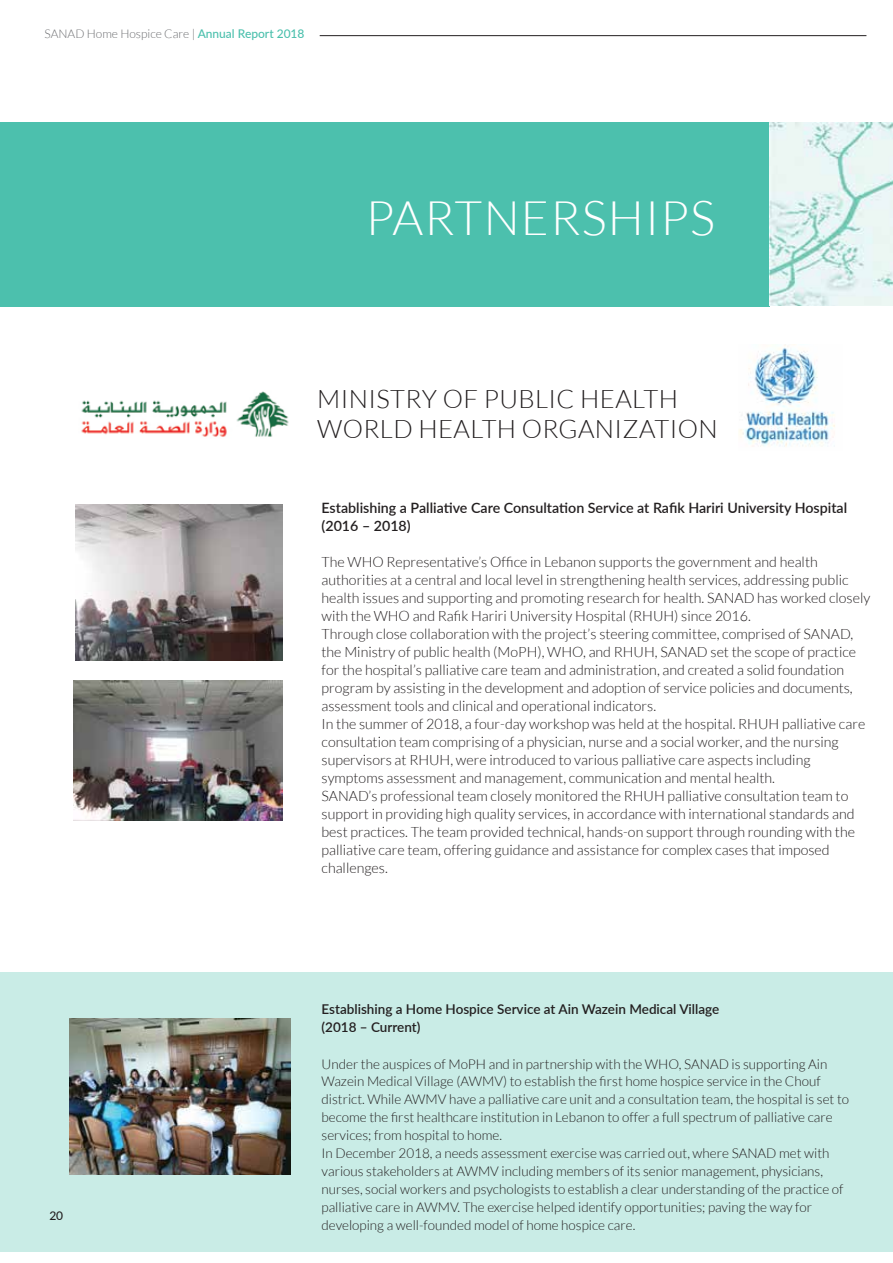
<style>
.page{position:relative;width:893px;height:1263px;background:#fff}
.page>*{position:absolute;margin:0;border:0;box-sizing:border-box;transform-origin:0 0}
.t1{font:300 47.7px "Lato";letter-spacing:.025em;color:#fff}
.t2{font:300 25.5px/30.6px "Lato";letter-spacing:.015em;color:#231f20}
.t3{font:300 14.25px/18px "Lato";color:#231f20}
.t4{font:600 14.25px/18px "Lato";color:#231f20}
.t5{font:300 13.5px/18px "Lato";color:#231f20}
.t6{font:600 13.5px/18px "Lato";color:#231f20}
.t7{font:300 12px "Lato";color:#6d6e71}
.t8{font:500 12px "Lato";color:#231f20}
.s1{font-weight:500;color:#4cc0ad}
</style>
<div class="page">
<div style="left:0;top:972px;width:893px;height:280px;background:#c9ece6"></div>
<hr style="left:320px;top:35px;width:546px;height:1px;background:#231f20">
<div style="left:0;top:122px;width:770px;height:185px;background:#4cc0ad"></div>
<img style="left:739px;top:345px;width:96px;height:102px">
<img style="left:74px;top:681px;width:209px;height:139px">
<img style="left:69px;top:1018px;width:222px;height:156px">
<img style="left:76px;top:505px;width:207px;height:156px">
<img style="left:769px;top:123px;width:124px;height:182px">
<img style="left:81px;top:391px;width:208px;height:46px">
<p class="t7" style="left:45px;top:27px;width:261px">SANAD Home Hospice Care | <span class="s1">Annual Report 2018</span></p>
<p class="t8" style="left:49px;top:1207px;width:15px">20</p>
<h1 class="t1" style="left:366px;top:192px;width:351px">PARTNERSHIPS</h1>
<h2 class="t2" style="left:317px;top:383px;width:402px">MINISTRY OF PUBLIC HEALTH<br>WORLD HEALTH ORGANIZATION</h2>
<p class="t4" style="left:322px;top:498px;width:527px">Establishing a Palliative Care Consultation Service at Rafik Hariri University Hospital (2016 – 2018)</p>
<p class="t3" style="left:322px;top:553px;width:550px">The WHO Representative’s Office in Lebanon supports the government and health authorities at a central and local level in strengthening health services, addressing public health issues and supporting and promoting research for health. SANAD has worked closely with the WHO and Rafik Hariri University Hospital (RHUH) since 2016.<br>Through close collaboration with the project’s steering committee, comprised of SANAD, the Ministry of public health (MoPH), WHO, and RHUH, SANAD set the scope of practice for the hospital’s palliative care team and administration, and created a solid foundation program by assisting in the development and adoption of service policies and documents, assessment tools and clinical and operational indicators.<br>In the summer of 2018, a four-day workshop was held at the hospital. RHUH palliative care consultation team comprising of a physician, nurse and a social worker, and the nursing supervisors at RHUH, were introduced to various palliative care aspects including symptoms assessment and management, communication and mental health.<br>SANAD’s professional team closely monitored the RHUH palliative consultation team to support in providing high quality services, in accordance with international standards and best practices. The team provided technical, hands-on support through rounding with the palliative care team, offering guidance and assistance for complex cases that imposed challenges.</p>
<p class="t6" style="left:322px;top:1000px;width:399px">Establishing a Home Hospice Service at Ain Wazein Medical Village (2018 – Current)</p>
<p class="t5" style="left:322px;top:1055px;width:529px">Under the auspices of MoPH and in partnership with the WHO, SANAD is supporting Ain Wazein Medical Village (AWMV) to establish the first home hospice service in the Chouf district. While AWMV have a palliative care unit and a consultation team, the hospital is set to become the first healthcare institution in Lebanon to offer a full spectrum of palliative care services; from hospital to home.<br>In December 2018, a needs assessment exercise was carried out, where SANAD met with various stakeholders at AWMV including members of its senior management, physicians, nurses, social workers and psychologists to establish a clear understanding of the practice of palliative care in AWMV. The exercise helped identify opportunities; paving the way for developing a well-founded model of home hospice care.</p>
</div>
